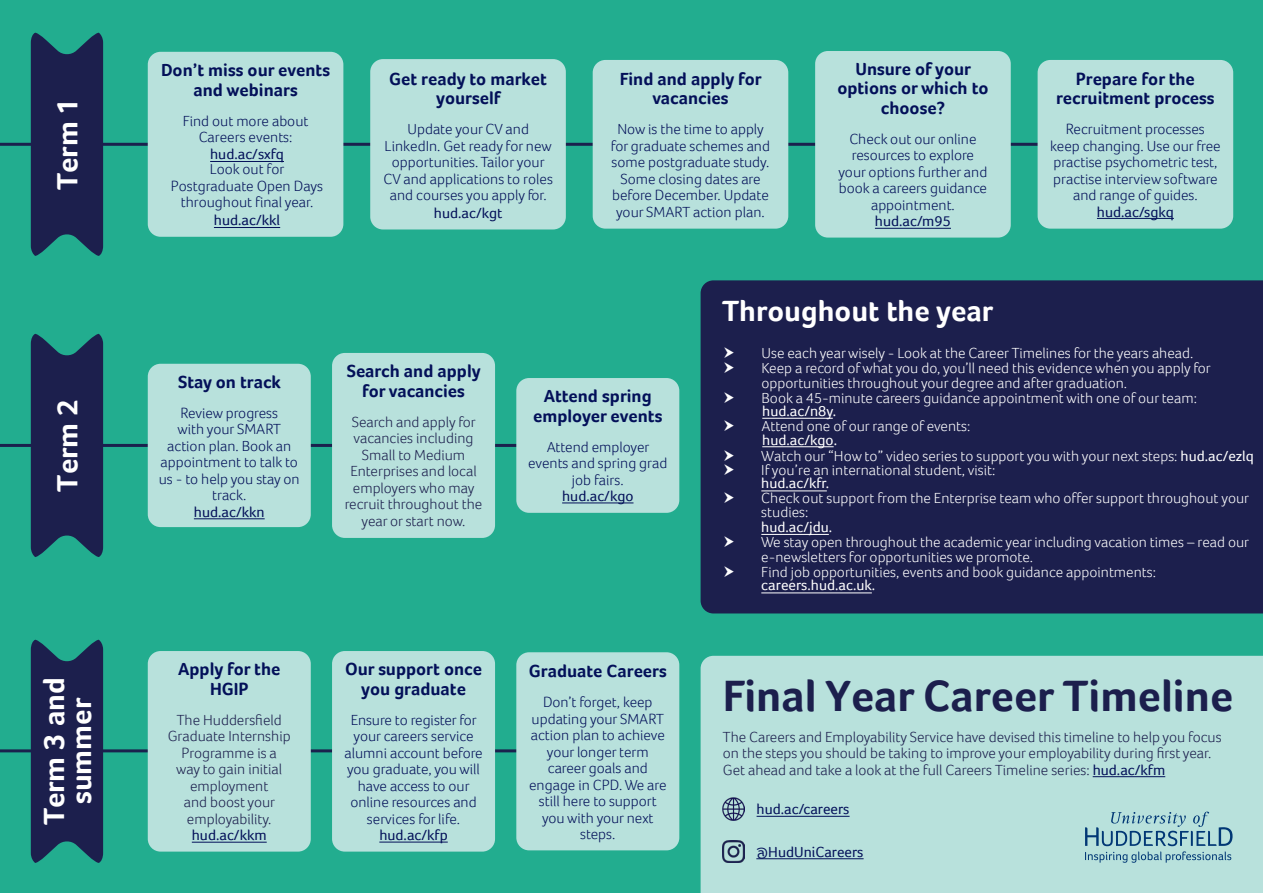
<style>
.page{position:relative;width:1263px;height:893px;background:#22ad8f}
.page>*{position:absolute;margin:0;border:0;box-sizing:border-box;transform-origin:0 0}
.t1{font:700 45px "Foco";color:#1c1f4d}
.t2{font:700 30px/27px "Foco";color:#fff;text-align:center}
.t3{font:700 18px/19.5px "Foco";color:#031059;text-align:center}
.t4{font:300 15px/16.5px "Foco";color:#031059;text-align:center}
.t5{font:300 15px/14.7px "Foco";color:#fff}
.t6{font:300 15px/16.5px "Foco";color:#1c1f4d;text-align:center}
.t7{font:15px "Foco";color:#031059}
.t8{font:15px "Foco";color:#fff}
.s1{font-weight:400}
.s2{font-weight:400;color:#031059}
</style>
<div class="page">
<hr style="left:0;top:143px;width:1220px;height:3px;background:#1a214d">
<div style="left:148px;top:52px;width:195px;height:185px;background:#b8e1dc;border-radius:13px"></div>
<div style="left:370px;top:59px;width:196px;height:170px;background:#b8e1dc;border-radius:13px"></div>
<div style="left:593px;top:60px;width:195px;height:169px;background:#b8e1dc;border-radius:13px"></div>
<div style="left:815px;top:51px;width:196px;height:187px;background:#b8e1dc;border-radius:13px"></div>
<hr style="left:875px;top:228px;width:76px;height:1px;background:#031059">
<div style="left:1037px;top:60px;width:196px;height:169px;background:#b8e1dc;border-radius:13px"></div>
<hr style="left:1097px;top:218px;width:77px;height:1px;background:#031059">
<hr style="left:0;top:444px;width:668px;height:3px;background:#1a214d">
<div style="left:148px;top:364px;width:163px;height:163px;background:#b8e1dc;border-radius:13px"></div>
<hr style="left:194px;top:519px;width:71px;height:1px;background:#031059">
<div style="left:332px;top:353px;width:163px;height:185px;background:#b8e1dc;border-radius:13px"></div>
<hr style="left:0;top:749px;width:668px;height:3px;background:#1a214d">
<div style="left:516px;top:378px;width:163px;height:135px;background:#b8e1dc;border-radius:13px"></div>
<hr style="left:562px;top:503px;width:71px;height:1px;background:#031059">
<div style="left:148px;top:651px;width:163px;height:201px;background:#b8e1dc;border-radius:13px"></div>
<hr style="left:192px;top:842px;width:75px;height:1px;background:#031059">
<div style="left:332px;top:651px;width:163px;height:201px;background:#b8e1dc;border-radius:13px"></div>
<hr style="left:379px;top:842px;width:69px;height:1px;background:#031059">
<div style="left:516px;top:652px;width:163px;height:198px;background:#b8e1dc;border-radius:13px"></div>
<svg style="left:31px;top:32px;width:72px;height:224px;background:#1c2c53"></svg>
<svg style="left:31px;top:333px;width:72px;height:224px;background:#1c2c53"></svg>
<svg style="left:31px;top:639px;width:72px;height:224px;background:#1c2c53"></svg>
<div style="left:701px;top:656px;width:562px;height:237px;background:#b8e1dc"></div>
<svg style="left:1085px;top:812px;width:147px;height:51px;background:#95c0c8"></svg>
<hr style="left:1093px;top:776px;width:72px;height:1px;background:#031059">
<img style="left:722px;top:798px;width:23px;height:22px">
<hr style="left:756px;top:816px;width:93px;height:1px;background:#031059">
<hr style="left:756px;top:858px;width:108px;height:1px;background:#031059">
<img style="left:722px;top:840px;width:23px;height:23px">
<div style="left:701px;top:280px;width:562px;height:333px;background:#1c1f4d"></div>
<hr style="left:762px;top:418px;width:71px;height:1px;background:#fff">
<hr style="left:762px;top:446px;width:72px;height:1px;background:#fff">
<hr style="left:761px;top:491px;width:66px;height:1px;background:#fff">
<hr style="left:761px;top:534px;width:68px;height:1px;background:#fff">
<hr style="left:761px;top:593px;width:111px;height:1px;background:#fff">
<hr style="left:210px;top:161px;width:74px;height:1px;background:#031059">
<hr style="left:214px;top:227px;width:66px;height:1px;background:#031059">
<svg style="left:724px;top:347px;width:10px;height:26px"></svg>
<svg style="left:724px;top:392px;width:10px;height:11px"></svg>
<svg style="left:724px;top:420px;width:10px;height:11px"></svg>
<svg style="left:724px;top:450px;width:10px;height:25px"></svg>
<svg style="left:724px;top:492px;width:10px;height:11px"></svg>
<svg style="left:724px;top:536px;width:10px;height:11px"></svg>
<svg style="left:724px;top:566px;width:10px;height:11px"></svg>
<h2 class="t2" style="left:54px;top:190px;width:94px;rotate:-90deg">Term 1</h2>
<h2 class="t2" style="left:54px;top:492px;width:94px;rotate:-90deg">Term 2</h2>
<h2 class="t2" style="left:40px;top:825px;width:150px;rotate:-90deg">Term 3 and summer</h2>
<p class="t3" style="left:161px;top:60px;width:171px">Don’t miss our events and webinars</p>
<p class="t4" style="left:183px;top:112px;width:127px">Find out more about<br>Careers events:</p>
<p class="t4" style="left:171px;top:145px;width:154px"><span class="s1">hud.ac/sxfq<br></span>Look out for<br>Postgraduate Open Days throughout final year. <span class="s1">hud.ac/kkl</span></p>
<p class="t3" style="left:389px;top:69px;width:159px">Get ready to market yourself</p>
<p class="t4" style="left:383px;top:121px;width:171px">Update your CV and<br>LinkedIn. Get ready for new opportunities. Tailor your<br>CV and applications to roles and courses you apply for. <span class="s1">hud.ac/kgt</span></p>
<h3 class="t3" style="left:620px;top:69px;width:143px">Find and apply for vacancies</h3>
<p class="t4" style="left:611px;top:121px;width:161px">Now is the time to apply for graduate schemes and some postgraduate study.<br>Some closing dates are before December. Update your SMART action plan.</p>
<h3 class="t3" style="left:837px;top:59px;width:153px">Unsure of your options or which to choose?</h3>
<p class="t4" style="left:838px;top:130px;width:150px">Check out our online resources to explore your options further and book a careers guidance appointment.</p>
<p class="t7" style="left:875px;top:213px;width:78px">hud.ac/m95</p>
<h3 class="t3" style="left:1056px;top:69px;width:160px">Prepare for the recruitment process</h3>
<p class="t4" style="left:1050px;top:121px;width:172px">Recruitment processes keep changing. Use our free practise psychometric test, practise interview software and range of guides.</p>
<p class="t7" style="left:1097px;top:203px;width:78px">hud.ac/sgkq</p>
<h3 class="t3" style="left:178px;top:372px;width:104px">Stay on track</h3>
<p class="t4" style="left:159px;top:404px;width:142px">Review progress<br>with your SMART action plan. Book an appointment to talk to us - to help you stay on track.</p>
<p class="t7" style="left:194px;top:503px;width:72px">hud.ac/kkn</p>
<h3 class="t3" style="left:347px;top:361px;width:135px">Search and apply for vacancies</h3>
<p class="t6" style="left:345px;top:413px;width:139px">Search and apply for vacancies including<br>Small to Medium<br>Enterprises and local employers who may recruit throughout the year or start now.</p>
<h3 class="t3" style="left:533px;top:386px;width:131px">Attend spring employer events</h3>
<p class="t4" style="left:528px;top:438px;width:141px">Attend employer events and spring grad job fairs.</p>
<p class="t7" style="left:562px;top:487px;width:73px">hud.ac/kgo</p>
<h3 class="t3" style="left:178px;top:659px;width:104px">Apply for the<br>HGIP</h3>
<p class="t6" style="left:168px;top:711px;width:124px">The Huddersfield<br>Graduate Internship<br>Programme is a way to gain initial employment<br>and boost your employability.</p>
<p class="t7" style="left:192px;top:827px;width:76px">hud.ac/kkm</p>
<h3 class="t3" style="left:345px;top:659px;width:138px">Our support once you graduate</h3>
<p class="t4" style="left:344px;top:711px;width:140px">Ensure to register for your careers service alumni account before you graduate, you will have access to our online resources and services for life.</p>
<p class="t7" style="left:379px;top:826px;width:70px">hud.ac/kfp</p>
<h3 class="t3" style="left:529px;top:661px;width:139px">Graduate Careers</h3>
<p class="t4" style="left:529px;top:694px;width:139px">Don’t forget, keep updating your SMART action plan to achieve your longer term career goals and engage in CPD. We are still here to support you with your next steps.</p>
<h2 class="t2" style="left:722px;top:297px;width:273px">Throughout the year</h2>
<p class="t5" style="left:761px;top:345px;width:451px">Use each year wisely - Look at the Career Timelines for the years ahead.<br>Keep a record of what you do, you’ll need this evidence when you apply for opportunities throughout your degree and after graduation.<br>Book a 45-minute careers guidance appointment with one of our team:</p>
<p class="t8" style="left:762px;top:403px;width:75px">hud.ac/n8y.</p>
<p class="t5" style="left:761px;top:419px;width:210px">Attend one of our range of events:</p>
<p class="t8" style="left:762px;top:431px;width:76px">hud.ac/kgo.</p>
<p class="t5" style="left:761px;top:449px;width:494px;line-height:13.6px">Watch our “How to” video series to support you with your next steps: <span class="s1">hud.ac/ezlq<br></span>If you’re an international student, visit:<br><span class="s1">hud.ac/kfr.</span></p>
<p class="t5" style="left:761px;top:491px;width:489px">Check out support from the Enterprise team who offer support throughout your studies:<br><span class="s1">hud.ac/jdu.<br></span>We stay open throughout the academic year including vacation times – read our e-newsletters for opportunities we promote.<br>Find job opportunities, events and book guidance appointments:</p>
<p class="t8" style="left:761px;top:577px;width:115px">careers.hud.ac.uk.</p>
<h1 class="t1" style="left:723px;top:669px;width:512px">Final Year Career Timeline</h1>
<p class="t6" style="left:723px;top:728px;width:500px;text-align:left">The Careers and Employability Service have devised this timeline to help you focus on the steps you should be taking to improve your employability during first year.<br>Get ahead and take a look at the full Careers Timeline series: <span class="s2">hud.ac/kfm</span></p>
<p class="t7" style="left:756px;top:801px;width:94px">hud.ac/careers</p>
<p class="t7" style="left:756px;top:843px;width:109px">@HudUniCareers</p>
</div>
